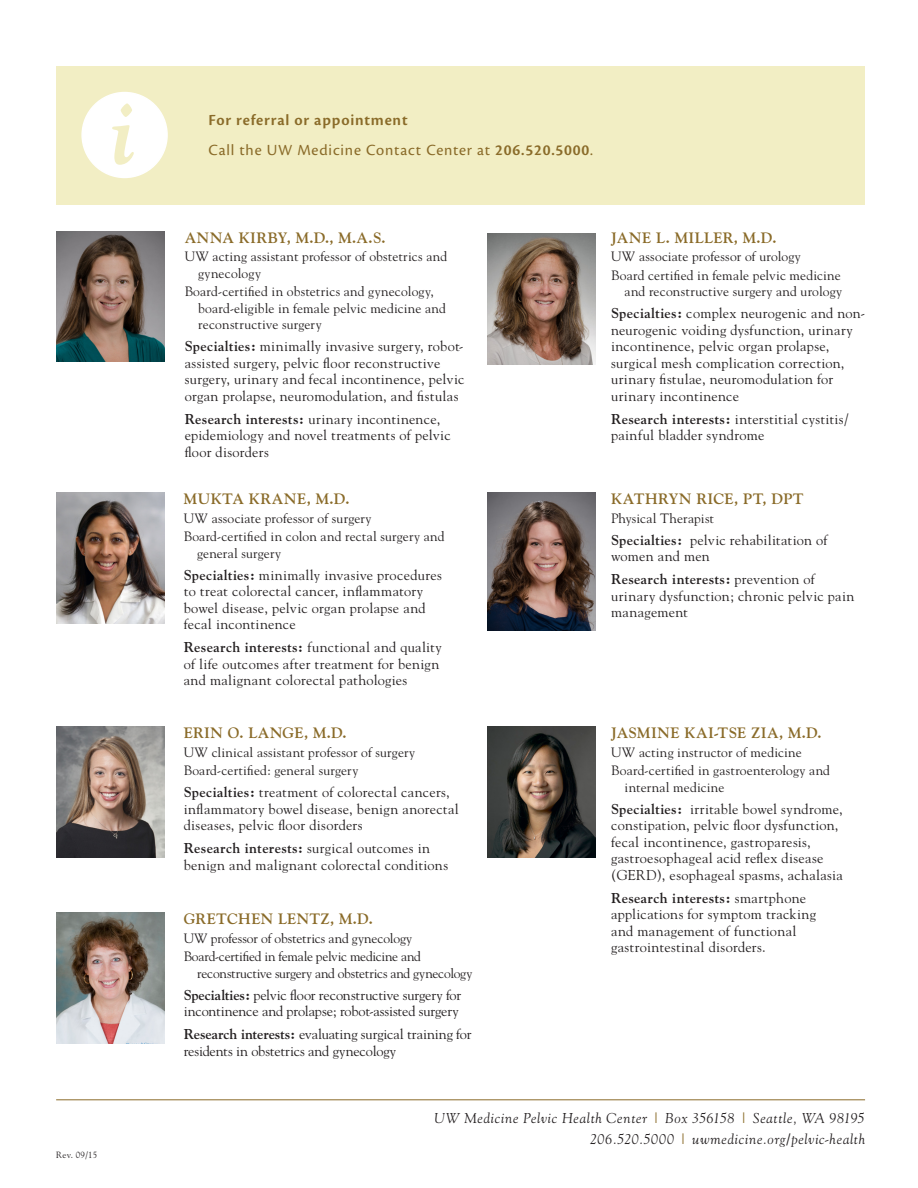
<style>
.page{position:relative;width:918px;height:1188px;background:#fff}
.page>*{position:absolute;margin:0;border:0;box-sizing:border-box;transform-origin:0 0}
.t1{font:italic 700 90px "Goudy";color:#f2eec4}
.quote_box_paragraph{font:16.2px "Cronos Pro";letter-spacing:.05em;color:#8a6b29}
.quote_box_paragraph-2{font:600 16.2px "Cronos Pro";letter-spacing:.05em;color:#8a6b29}
.name{font:700 15px "Goudy";letter-spacing:.025em;color:#8a6b29}
.body-provider{font:14.25px/16.5px "Goudy";letter-spacing:.015em;color:#231f20}
.address{font:italic 14.25px "Goudy";letter-spacing:.05em;color:#231f20}
.body-provider-2{font:14.25px/16.5px "Goudy";letter-spacing:-.01em;color:#231f20}
.body-provider-3{font:14.25px/16.5px "Goudy";letter-spacing:-.005em;color:#231f20}
.t2{font:13.5px/16.5px "Goudy";letter-spacing:.01em;color:#231f20}
.t3{font:13.5px/16.5px "Goudy";letter-spacing:-.015em;color:#231f20}
.Rev_date{font:9px "Goudy";letter-spacing:.03em;color:#231f20}
.s1{font-weight:600}
.s2{font-weight:700}
.s3{color:#8a6b29}
</style>
<div class="page">
<div style="left:56px;top:66px;width:809px;height:138px;background:#f2eec4"></div>
<div style="left:82px;top:93px;width:85px;height:84px;background:#fff;border-radius:50%"></div>
<div style="left:81px;top:92px;width:87px;height:86px;border:2px solid #fff;border-radius:50%"></div>
<hr style="left:56px;top:1099px;width:809px;height:1px;background:#8a6b29">
<img style="left:56px;top:913px;width:108px;height:130px">
<img style="left:488px;top:727px;width:108px;height:130px">
<img style="left:487px;top:233px;width:108px;height:131px">
<img style="left:56px;top:231px;width:108px;height:130px">
<img style="left:56px;top:493px;width:108px;height:130px">
<img style="left:56px;top:727px;width:108px;height:130px">
<img style="left:487px;top:493px;width:109px;height:138px">
<p class="t1" style="left:111px;top:77px;width:27px">i</p>
<p class="quote_box_paragraph-2" style="left:208px;top:111px;width:201px">For referral or appointment</p>
<p class="quote_box_paragraph" style="left:208px;top:141px;width:386px">Call the UW Medicine Contact Center at <span class="s1">206.520.5000</span>.</p>
<p class="Rev_date" style="left:56px;top:1149px;width:43px">Rev. 09/15</p>
<p class="name" style="left:185px;top:228px;width:203px">ANNA KIRBY, M.D., M.A.S.</p>
<p class="t2" style="left:198px;top:248px;width:250px;text-indent:-13px">UW acting assistant professor of obstetrics and gynecology</p>
<p class="t2" style="left:198px;top:283px;width:249px;text-indent:-13px">Board-certified in obstetrics and gynecology, board-eligible in female pelvic medicine and reconstructive surgery</p>
<p class="body-provider" style="left:185px;top:337px;width:281px"><span class="s2">Specialties:</span> minimally invasive surgery, robot&shy;assisted surgery, pelvic floor reconstructive surgery, urinary and fecal incontinence, pelvic organ prolapse, neuromodulation, and fistulas</p>
<p class="body-provider" style="left:185px;top:410px;width:268px"><span class="s2">Research interests:</span> urinary incontinence, epidemiology and novel treatments of pelvic floor disorders</p>
<p class="name" style="left:184px;top:490px;width:167px">MUKTA KRANE, M.D.</p>
<p class="t2" style="left:184px;top:509px;width:189px">UW associate professor of surgery</p>
<p class="t2" style="left:197px;top:528px;width:249px;text-indent:-13px">Board-certified in colon and rectal surgery and general surgery</p>
<p class="body-provider" style="left:184px;top:566px;width:260px"><span class="s2">Specialties:</span> minimally invasive procedures to treat colorectal cancer, inflammatory bowel disease, pelvic organ prolapse and fecal incontinence</p>
<p class="body-provider" style="left:184px;top:639px;width:260px"><span class="s2">Research interests:</span> functional and quality of life outcomes after treatment for benign and malignant colorectal pathologies</p>
<p class="name" style="left:184px;top:724px;width:165px">ERIN O. LANGE, M.D.</p>
<p class="t2" style="left:184px;top:743px;width:233px">UW clinical assistant professor of surgery</p>
<p class="t2" style="left:184px;top:762px;width:176px">Board-certified: general surgery</p>
<p class="body-provider" style="left:184px;top:783px;width:277px"><span class="s2">Specialties:</span> treatment of colorectal cancers, inflammatory bowel disease, benign anorectal diseases, pelvic floor disorders</p>
<p class="body-provider" style="left:184px;top:840px;width:266px"><span class="s2">Research interests:</span> surgical outcomes in benign and malignant colorectal conditions</p>
<p class="name" style="left:184px;top:910px;width:191px">GRETCHEN LENTZ, M.D.</p>
<p class="t2" style="left:184px;top:929px;width:230px">UW professor of obstetrics and gynecology</p>
<p class="t3" style="left:197px;top:948px;width:277px;text-indent:-13px">Board-certified in female pelvic medicine and reconstructive surgery and obstetrics and gynecology</p>
<p class="body-provider-2" style="left:184px;top:986px;width:279px"><span class="s2">Specialties:</span> pelvic floor reconstructive surgery for incontinence and prolapse; robot-assisted surgery</p>
<p class="body-provider-3" style="left:184px;top:1026px;width:289px"><span class="s2">Research interests:</span> evaluating surgical training for residents in obstetrics and gynecology</p>
<p class="name" style="left:611px;top:228px;width:167px">JANE L. MILLER, M.D.</p>
<p class="t2" style="left:611px;top:248px;width:191px">UW associate professor of urology</p>
<p class="t2" style="left:611px;top:266px;width:233px;text-align:right">Board certified in female pelvic medicine and reconstructive surgery and urology</p>
<p class="body-provider" style="left:611px;top:304px;width:256px"><span class="s2">Specialties:</span> complex neurogenic and non&shy;neurogenic voiding dysfunction, urinary incontinence, pelvic organ prolapse, surgical mesh complication correction, urinary fistulae, neuromodulation for urinary incontinence</p>
<p class="body-provider" style="left:611px;top:410px;width:239px"><span class="s2">Research interests:</span> interstitial cystitis/ painful bladder syndrome</p>
<p class="name" style="left:611px;top:490px;width:194px">KATHRYN RICE, PT, DPT</p>
<p class="t2" style="left:611px;top:509px;width:105px">Physical Therapist</p>
<p class="body-provider" style="left:611px;top:531px;width:218px"><span class="s2">Specialties:</span> pelvic rehabilitation of women and men</p>
<p class="body-provider" style="left:611px;top:571px;width:245px"><span class="s2">Research interests:</span> prevention of urinary dysfunction; chronic pelvic pain management</p>
<p class="name" style="left:611px;top:724px;width:212px">JASMINE KAI-TSE ZIA, M.D.</p>
<p class="t2" style="left:611px;top:743px;width:192px">UW acting instructor of medicine</p>
<p class="t2" style="left:625px;top:762px;width:207px;text-indent:-14px">Board-certified in gastroenterology and internal medicine</p>
<p class="body-provider" style="left:611px;top:800px;width:233px"><span class="s2">Specialties:</span> irritable bowel syndrome, constipation, pelvic floor dysfunction, fecal incontinence, gastroparesis, gastroesophageal acid reflex disease (GERD), esophageal spasms, achalasia</p>
<p class="body-provider" style="left:611px;top:889px;width:206px"><span class="s2">Research interests:</span> smartphone applications for symptom tracking and management of functional gastrointestinal disorders.</p>
<p class="address" style="left:434px;top:1110px;width:432px">UW Medicine Pelvic Health Center <span class="s3">|</span> Box 356158 <span class="s3">|</span> Seattle, WA 98195</p>
<p class="address" style="left:590px;top:1131px;width:277px">206.520.5000 <span class="s3">|</span> uwmedicine.org/pelvic-health</p>
</div>
